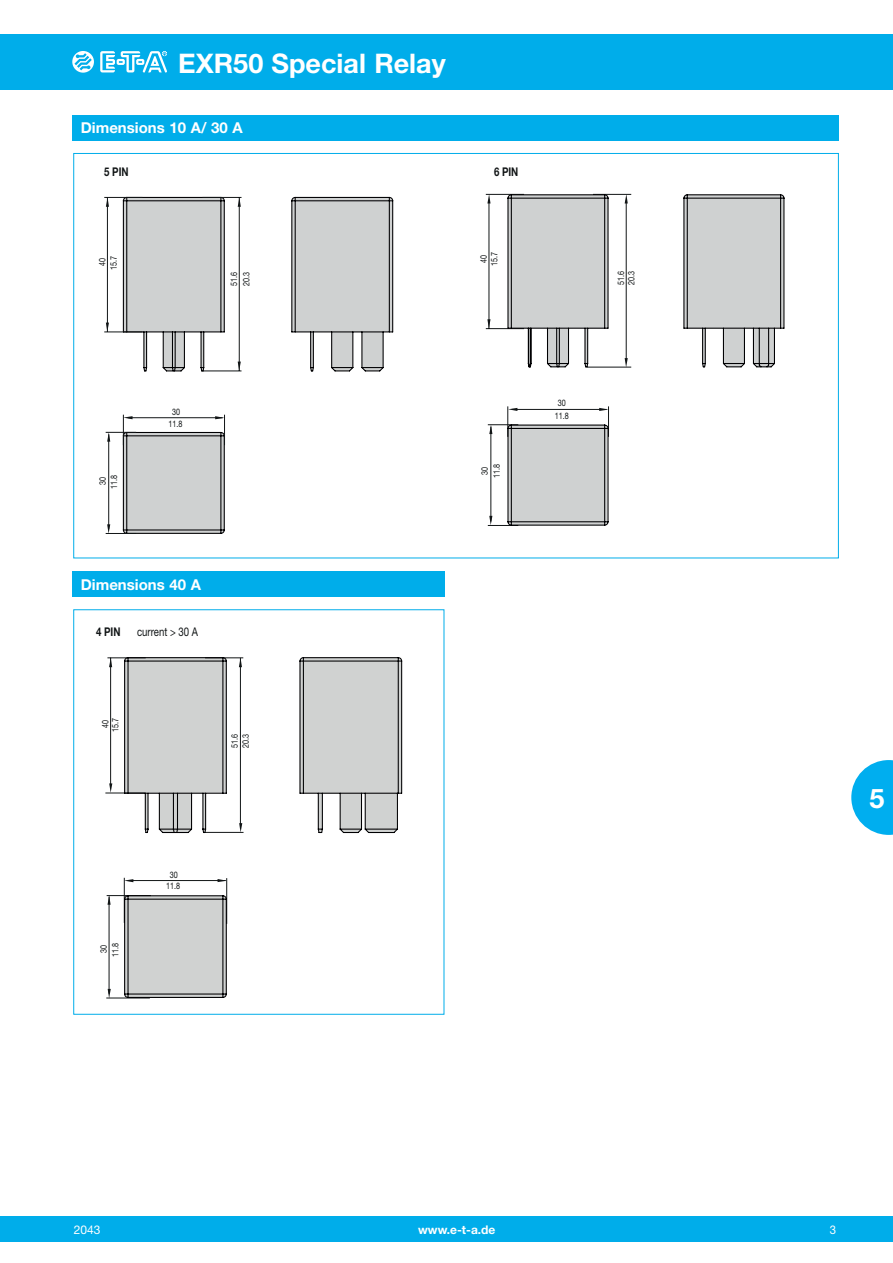
<style>
.page{position:relative;width:893px;height:1263px;background:#fff}
.page>*{position:absolute;margin:0;border:0;box-sizing:border-box;transform-origin:0 0}
.t1{font:700 27px "Helvetica Neue LT";color:#fff}
.t2{font:700 15px "Helvetica Neue LT";color:#fff}
.t3{font:700 12px "Helvetica Neue LT";color:#fff}
.t4{font:700 12px "Helvetica Neue LT";color:#111516;scale:.8 1}
.t5{font:12px "Helvetica Neue LT";color:#111516;scale:.8 1}
.t6{font:12px "Helvetica Neue LT";color:#fff}
.t7{font:12px "Helvetica Neue LT";color:#fff;scale:.95 1}
.t8{font:9px/12.1px "Helvetica Neue LT";color:#111516;text-align:center;scale:.8 1}
</style>
<div class="page">
<div style="left:0;top:1216px;width:893px;height:26px;background:#00adea"></div>
<div style="left:0;top:34px;width:893px;height:55px;background:#00adea"></div>
<svg style="left:72px;top:51px;width:22px;height:22px"></svg>
<svg style="left:100px;top:51px;width:67px;height:21px"></svg>
<svg style="left:851px;top:760px;width:42px;height:75px"></svg>
<div style="left:72px;top:115px;width:767px;height:25px;background:#00adea"></div>
<div style="left:72px;top:571px;width:372px;height:26px;background:#00adea"></div>
<div style="left:73px;top:609px;width:371px;height:406px;border:1px solid #00adea"></div>
<svg style="left:122px;top:196px;width:271px;height:338px"></svg>
<hr style="left:202px;top:371px;width:39px;height:1px;background:#111516">
<hr style="left:128px;top:417px;width:95px;height:1px;background:#111516">
<hr style="left:123px;top:415px;width:1px;height:30px;background:#111516">
<hr style="left:224px;top:415px;width:1px;height:30px;background:#111516">
<hr style="left:239px;top:197px;width:1px;height:174px;background:#111516">
<hr style="left:107px;top:197px;width:1px;height:135px;background:#111516">
<hr style="left:202px;top:197px;width:39px;height:1px;background:#111516">
<hr style="left:104px;top:197px;width:39px;height:1px;background:#111516">
<hr style="left:104px;top:332px;width:39px;height:1px;background:#111516">
<hr style="left:108px;top:434px;width:1px;height:95px;background:#111516">
<hr style="left:106px;top:533px;width:30px;height:1px;background:#111516">
<hr style="left:106px;top:432px;width:30px;height:1px;background:#111516">
<svg style="left:238px;top:197px;width:3px;height:10px"></svg>
<svg style="left:238px;top:362px;width:3px;height:9px"></svg>
<svg style="left:123px;top:416px;width:10px;height:3px"></svg>
<svg style="left:107px;top:432px;width:3px;height:10px"></svg>
<svg style="left:107px;top:524px;width:3px;height:9px"></svg>
<svg style="left:215px;top:416px;width:9px;height:3px"></svg>
<svg style="left:106px;top:323px;width:3px;height:9px"></svg>
<svg style="left:106px;top:197px;width:3px;height:10px"></svg>
<hr style="left:489px;top:200px;width:1px;height:129px;background:#111516">
<hr style="left:486px;top:194px;width:38px;height:1px;background:#111516">
<hr style="left:486px;top:328px;width:38px;height:1px;background:#111516">
<hr style="left:491px;top:427px;width:1px;height:94px;background:#111516">
<hr style="left:488px;top:525px;width:30px;height:1px;background:#111516">
<hr style="left:488px;top:424px;width:30px;height:1px;background:#111516">
<svg style="left:489px;top:425px;width:3px;height:9px"></svg>
<svg style="left:489px;top:516px;width:3px;height:9px"></svg>
<svg style="left:487px;top:319px;width:3px;height:10px"></svg>
<svg style="left:487px;top:194px;width:3px;height:9px"></svg>
<svg style="left:507px;top:194px;width:277px;height:332px"></svg>
<hr style="left:110px;top:658px;width:1px;height:127px;background:#111516">
<hr style="left:107px;top:658px;width:39px;height:1px;background:#111516">
<hr style="left:105px;top:793px;width:40px;height:1px;background:#111516">
<svg style="left:109px;top:783px;width:3px;height:10px"></svg>
<svg style="left:109px;top:658px;width:3px;height:9px"></svg>
<hr style="left:109px;top:896px;width:1px;height:98px;background:#111516">
<hr style="left:107px;top:895px;width:44px;height:1px;background:#111516">
<hr style="left:106px;top:998px;width:44px;height:1px;background:#111516">
<svg style="left:108px;top:989px;width:3px;height:9px"></svg>
<svg style="left:107px;top:895px;width:4px;height:10px"></svg>
<svg style="left:124px;top:657px;width:278px;height:341px"></svg>
<h1 class="t1" style="left:178px;top:46px;width:269px">EXR50 Special Relay</h1>
<h2 class="t2" style="left:81px;top:119px;width:163px">Dimensions 10 A/ 30 A</h2>
<h3 class="t4" style="left:104px;top:164px;width:32px">5 PIN</h3>
<p class="t8" style="left:96px;top:270px;width:19px;line-height:11.6px;rotate:-90deg">40<br>15.7</p>
<p class="t8" style="left:228px;top:286px;width:19px;text-align:left;rotate:-90deg">51.6<br>20.3</p>
<h3 class="t4" style="left:494px;top:164px;width:32px">6 PIN</h3>
<p class="t8" style="left:478px;top:266px;width:19px;line-height:10.6px;rotate:-90deg">40<br>15.7</p>
<p class="t8" style="left:97px;top:489px;width:19px;line-height:11.4px;rotate:-90deg">30<br>11.8</p>
<p class="t8" style="left:169px;top:405px;width:19px">30<br>11.8</p>
<h2 class="t2" style="left:81px;top:575px;width:122px">Dimensions 40 A</h2>
<h3 class="t4" style="left:96px;top:624px;width:32px">4 PIN</h3>
<h3 class="t5" style="left:137px;top:624px;width:78px">current &gt; 30 A</h3>
<p class="t8" style="left:100px;top:732px;width:19px;line-height:9.9px;rotate:-90deg">40<br>15.7</p>
<p class="t8" style="left:229px;top:748px;width:19px;line-height:11.1px;text-align:left;rotate:-90deg">51.6<br>20.3</p>
<p class="t8" style="left:479px;top:478px;width:19px;rotate:-90deg">30<br>11.8</p>
<p class="t8" style="left:555px;top:397px;width:19px;line-height:12.6px">30<br>11.8</p>
<p class="t8" style="left:616px;top:285px;width:19px;line-height:10.4px;text-align:left;rotate:-90deg">51.6<br>20.3</p>
<p class="t8" style="left:109px;top:957px;width:19px;rotate:-90deg">11.8</p>
<p class="t8" style="left:98px;top:952px;width:12px;rotate:-90deg">30</p>
<p class="t8" style="left:166px;top:870px;width:19px;line-height:10.9px">30<br>11.8</p>
<h1 class="t1" style="left:869px;top:782px;width:17px">5</h1>
<h3 class="t3" style="left:418px;top:1222px;width:79px">www.e-t-a.de</h3>
<h3 class="t6" style="left:74px;top:1222px;width:28px">2043</h3>
<h3 class="t7" style="left:830px;top:1222px;width:8px">3</h3>
</div>
